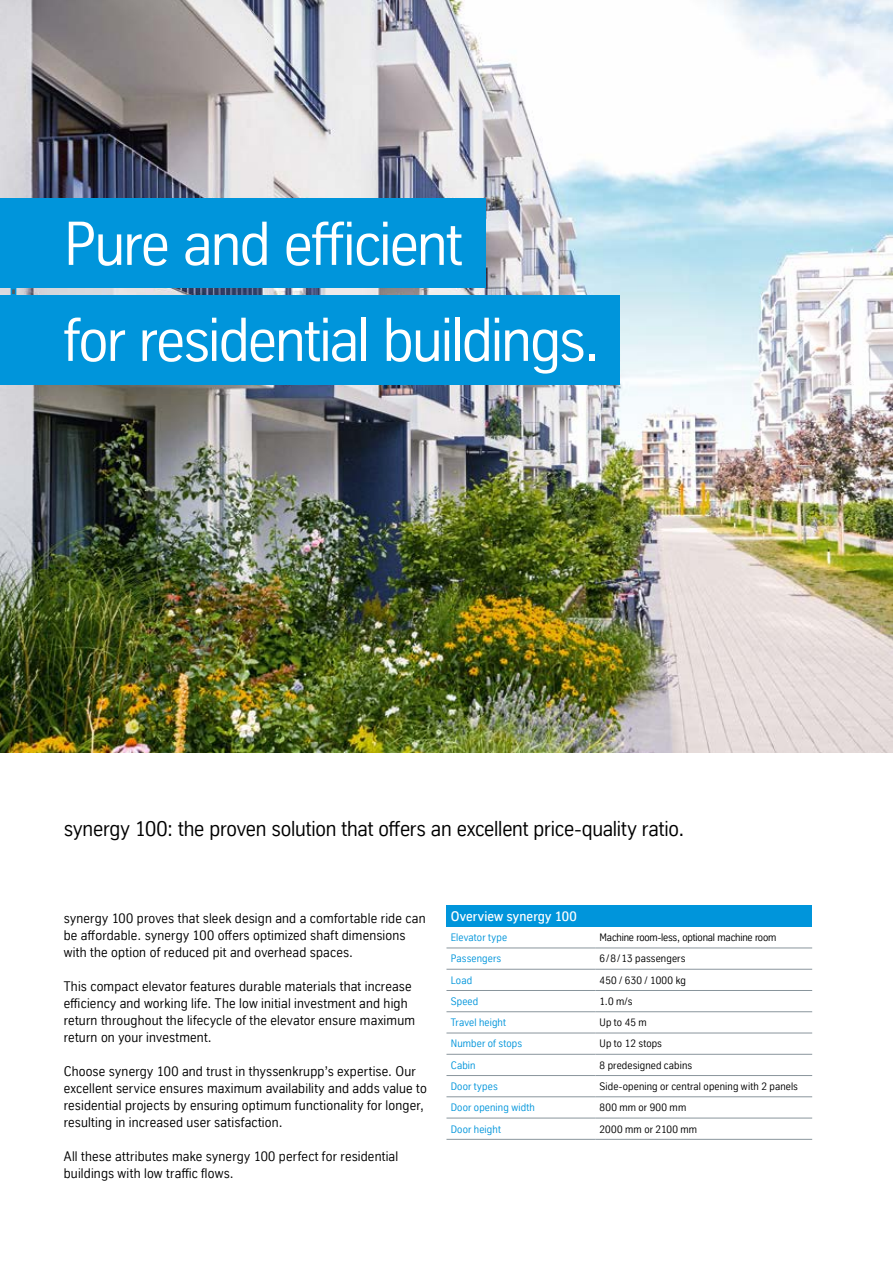
<style>
.page{position:relative;width:893px;height:1263px;background:#fff}
.page>*{position:absolute;margin:0;border:0;box-sizing:border-box;transform-origin:0 0}
.t1{font:60px/96px "TK Type";letter-spacing:-.03em;color:#fff}
.t2{font:21px "TK Type";letter-spacing:-.01em;color:#000}
.t3{font:13.5px/17px "TK Type";letter-spacing:.015em;color:#000}
.t4{font:500 13.5px "TK Type";letter-spacing:.015em;color:#fff}
.t5{font:10.5px "TK Type";letter-spacing:.01em;color:#000}
.t6{font:10.5px "TK Type";letter-spacing:.015em;color:#0095db}
.t7{font:10.5px "TK Type";letter-spacing:-.015em;color:#000}
</style>
<div class="page">
<img style="left:0;top:0;width:893px;height:753px">
<div style="left:0;top:296px;width:619px;height:89px;background:#0095db"></div>
<div style="left:0;top:199px;width:486px;height:89px;background:#0095db"></div>
<svg style="left:11px;top:288px;width:5px;height:8px"></svg>
<div style="left:446px;top:905px;width:366px;height:22px;background:#0095db"></div>
<hr style="left:446px;top:947px;width:149px;height:1px;background:#89959c">
<hr style="left:595px;top:947px;width:217px;height:1px;background:#89959c">
<hr style="left:446px;top:969px;width:149px;height:1px;background:#89959c">
<hr style="left:595px;top:969px;width:217px;height:1px;background:#89959c">
<hr style="left:446px;top:990px;width:149px;height:1px;background:#89959c">
<hr style="left:595px;top:990px;width:217px;height:1px;background:#89959c">
<hr style="left:446px;top:1011px;width:149px;height:1px;background:#89959c">
<hr style="left:446px;top:1033px;width:149px;height:1px;background:#89959c">
<hr style="left:446px;top:1075px;width:149px;height:1px;background:#89959c">
<hr style="left:595px;top:1011px;width:217px;height:1px;background:#89959c">
<hr style="left:595px;top:1033px;width:217px;height:1px;background:#89959c">
<hr style="left:595px;top:1075px;width:217px;height:1px;background:#89959c">
<hr style="left:446px;top:1054px;width:149px;height:1px;background:#89959c">
<hr style="left:446px;top:1096px;width:149px;height:1px;background:#89959c">
<hr style="left:595px;top:1054px;width:217px;height:1px;background:#89959c">
<hr style="left:595px;top:1096px;width:217px;height:1px;background:#89959c">
<hr style="left:446px;top:1118px;width:149px;height:1px;background:#89959c">
<hr style="left:446px;top:1139px;width:149px;height:1px;background:#89959c">
<hr style="left:595px;top:1118px;width:217px;height:1px;background:#89959c">
<hr style="left:595px;top:1139px;width:217px;height:1px;background:#89959c">
<h1 class="t1" style="left:64px;top:196px;width:538px">Pure and efficient<br>for residential buildings.</h1>
<h2 class="t2" style="left:64px;top:817px;width:622px">synergy 100: the proven solution that offers an excellent price-quality ratio.</h2>
<p class="t3" style="left:64px;top:910px;width:363px">synergy 100 proves that sleek design and a comfortable ride can be affordable. synergy 100 offers optimized shaft dimensions with the option of reduced pit and overhead spaces.</p>
<p class="t3" style="left:64px;top:978px;width:353px">This compact elevator features durable materials that increase efficiency and working life. The low initial investment and high return throughout the lifecycle of the elevator ensure maximum return on your investment.</p>
<p class="t3" style="left:64px;top:1063px;width:365px">Choose synergy 100 and trust in thyssenkrupp’s expertise. Our excellent service ensures maximum availability and adds value to residential projects by ensuring optimum functionality for longer, resulting in increased user satisfaction.</p>
<p class="t3" style="left:64px;top:1148px;width:336px">All these attributes make synergy 100 perfect for residential buildings with low traffic flows.</p>
<p class="t4" style="left:451px;top:909px;width:128px">Overview synergy 100</p>
<p class="t6" style="left:451px;top:931px;width:58px">Elevator type</p>
<p class="t7" style="left:600px;top:931px;width:178px">Machine room-less, optional machine room</p>
<p class="t6" style="left:451px;top:953px;width:52px">Passengers</p>
<p class="t5" style="left:600px;top:953px;width:87px">6/8/13 passengers</p>
<p class="t6" style="left:451px;top:974px;width:23px">Load</p>
<p class="t5" style="left:600px;top:974px;width:88px">450 / 630 / 1000 kg</p>
<p class="t6" style="left:451px;top:995px;width:29px">Speed</p>
<p class="t5" style="left:600px;top:995px;width:34px">1.0 m/s</p>
<p class="t6" style="left:451px;top:1017px;width:57px">Travel height</p>
<p class="t5" style="left:600px;top:1017px;width:49px">Up to 45 m</p>
<p class="t6" style="left:451px;top:1038px;width:73px">Number of stops</p>
<p class="t5" style="left:600px;top:1038px;width:64px">Up to 12 stops</p>
<p class="t6" style="left:451px;top:1059px;width:26px">Cabin</p>
<p class="t5" style="left:600px;top:1059px;width:94px">8 predesigned cabins</p>
<p class="t6" style="left:451px;top:1080px;width:48px">Door types</p>
<p class="t5" style="left:600px;top:1080px;width:200px">Side-opening or central opening with 2 panels</p>
<p class="t6" style="left:451px;top:1102px;width:86px">Door opening width</p>
<p class="t5" style="left:600px;top:1102px;width:88px">800 mm or 900 mm</p>
<p class="t6" style="left:451px;top:1123px;width:52px">Door height</p>
<p class="t5" style="left:600px;top:1123px;width:99px">2000 mm or 2100 mm</p>
</div>
